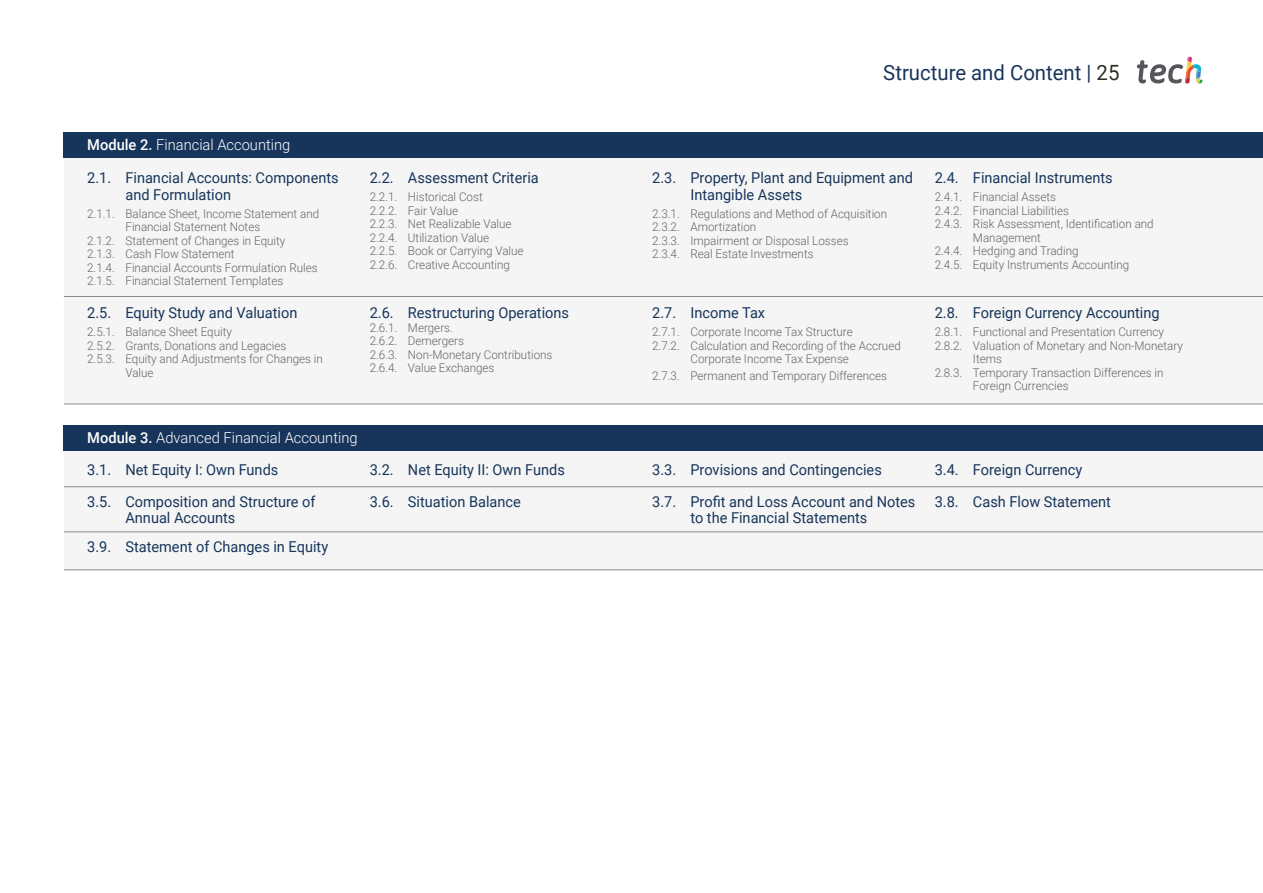
<style>
.page{position:relative;width:1263px;height:893px;background:#fff}
.page>*{position:absolute;margin:0;border:0;box-sizing:border-box;transform-origin:0 0}
.t1{font:21px "Roboto";color:#1a355c}
.t2{font:15px/16.5px "Roboto";color:#17355b}
.t3{font:300 15px/32.2px "Roboto";color:#fff}
.t4{font:300 12px/13.5px "Roboto";color:#61646a}
.s1{color:#312e20}
.s2{font-weight:500}
.s3{font-weight:400;color:#17355b}
</style>
<div class="page">
<div style="left:64px;top:450px;width:1199px;height:120px;background:#f4f5f4"></div>
<div style="left:64px;top:132px;width:1199px;height:272px;background:#f4f5f4"></div>
<svg style="left:1137px;top:57px;width:65px;height:27px"></svg>
<div style="left:64px;top:132px;width:1199px;height:26px;background:#17355b"></div>
<hr style="left:64px;top:404px;width:1199px;height:1px;background:#878a8e">
<hr style="left:64px;top:296px;width:1199px;height:1px;background:#878a8e">
<div style="left:64px;top:425px;width:1199px;height:26px;background:#17355b"></div>
<hr style="left:64px;top:486px;width:1199px;height:1px;background:#878a8e">
<hr style="left:64px;top:532px;width:1199px;height:1px;background:#878a8e">
<hr style="left:64px;top:570px;width:1199px;height:1px;background:#878a8e">
<h1 class="t1" style="left:883px;top:57px;width:238px">Structure and Content | <span class="s1">25</span></h1>
<p class="t3" style="left:87px;top:128px;width:205px"><span class="s2">Module 2.</span> Financial Accounting</p>
<p class="t2" style="left:125px;top:169px;width:215px;text-indent:-38px">2.1. Financial Accounts: Components and Formulation</p>
<p class="t4" style="left:87px;top:206px;width:233px">2.1.1. Balance Sheet, Income Statement and</p>
<p class="t4" style="left:125px;top:220px;width:136px">Financial Statement Notes</p>
<p class="t4" style="left:87px;top:233px;width:200px">2.1.2. Statement of Changes in Equity</p>
<p class="t4" style="left:87px;top:247px;width:149px">2.1.3. Cash Flow Statement</p>
<p class="t4" style="left:87px;top:260px;width:232px">2.1.4. Financial Accounts Formulation Rules</p>
<p class="t4" style="left:87px;top:274px;width:198px">2.1.5. Financial Statement Templates</p>
<p class="t2" style="left:87px;top:304px;width:212px">2.5. Equity Study and Valuation</p>
<p class="t4" style="left:87px;top:325px;width:146px">2.5.1. Balance Sheet Equity</p>
<p class="t4" style="left:87px;top:338px;width:201px">2.5.2. Grants, Donations and Legacies</p>
<p class="t4" style="left:87px;top:352px;width:237px">2.5.3. Equity and Adjustments for Changes in</p>
<p class="t4" style="left:125px;top:365px;width:30px">Value</p>
<p class="t2" style="left:370px;top:169px;width:171px">2.2. Assessment Criteria</p>
<p class="t4" style="left:370px;top:190px;width:155px">2.2.1. Historical Cost<br>2.2.2. Fair Value<br>2.2.3. Net Realizable Value<br>2.2.4. Utilization Value<br>2.2.5. Book or Carrying Value<br>2.2.6. Creative Accounting</p>
<p class="t2" style="left:370px;top:304px;width:201px">2.6. Restructuring Operations</p>
<p class="t4" style="left:370px;top:320px;width:184px">2.6.1. Mergers.<br>2.6.2. Demergers<br>2.6.3. Non-Monetary Contributions<br>2.6.4. Value Exchanges</p>
<p class="t2" style="left:690px;top:169px;width:224px;text-indent:-38px">2.3. Property, Plant and Equipment and<br>Intangible Assets</p>
<p class="t4" style="left:652px;top:206px;width:237px">2.3.1. Regulations and Method of Acquisition 2.3.2. Amortization<br>2.3.3. Impairment or Disposal Losses<br>2.3.4. Real Estate Investments</p>
<p class="t2" style="left:652px;top:304px;width:114px">2.7. Income Tax</p>
<p class="t4" style="left:652px;top:325px;width:202px">2.7.1. Corporate Income Tax Structure</p>
<p class="t4" style="left:652px;top:338px;width:250px">2.7.2. Calculation and Recording of the Accrued</p>
<p class="t4" style="left:690px;top:352px;width:160px">Corporate Income Tax Expense</p>
<p class="t4" style="left:652px;top:368px;width:236px">2.7.3. Permanent and Temporary Differences</p>
<p class="t2" style="left:935px;top:169px;width:179px">2.4. Financial Instruments</p>
<p class="t4" style="left:935px;top:190px;width:123px">2.4.1. Financial Assets</p>
<p class="t4" style="left:935px;top:203px;width:136px">2.4.2. Financial Liabilities</p>
<p class="t4" style="left:935px;top:217px;width:221px">2.4.3. Risk Assessment, Identification and</p>
<p class="t4" style="left:973px;top:230px;width:69px">Management</p>
<p class="t4" style="left:935px;top:244px;width:145px">2.4.4. Hedging and Trading</p>
<p class="t4" style="left:935px;top:257px;width:196px">2.4.5. Equity Instruments Accounting</p>
<p class="t2" style="left:935px;top:304px;width:226px">2.8. Foreign Currency Accounting</p>
<p class="t4" style="left:935px;top:325px;width:231px">2.8.1. Functional and Presentation Currency</p>
<p class="t4" style="left:935px;top:338px;width:250px">2.8.2. Valuation of Monetary and Non-Monetary</p>
<p class="t4" style="left:973px;top:352px;width:31px">Items</p>
<p class="t4" style="left:935px;top:365px;width:230px">2.8.3. Temporary Transaction Differences in</p>
<p class="t4" style="left:973px;top:379px;width:97px">Foreign Currencies</p>
<p class="t3" style="left:87px;top:421px;width:272px"><span class="s2">Module 3.</span> Advanced Financial Accounting<br><span class="s3">3.1. Net Equity I: Own Funds</span></p>
<p class="t2" style="left:370px;top:461px;width:197px">3.2. Net Equity II: Own Funds</p>
<p class="t2" style="left:652px;top:461px;width:231px">3.3. Provisions and Contingencies</p>
<p class="t2" style="left:935px;top:461px;width:149px">3.4. Foreign Currency</p>
<p class="t2" style="left:125px;top:492px;width:192px;text-indent:-38px">3.5. Composition and Structure of<br>Annual Accounts</p>
<p class="t2" style="left:370px;top:492px;width:153px">3.6. Situation Balance</p>
<p class="t2" style="left:690px;top:492px;width:226px;text-indent:-38px">3.7. Profit and Loss Account and Notes to the Financial Statements</p>
<p class="t2" style="left:935px;top:492px;width:178px">3.8. Cash Flow Statement</p>
<p class="t2" style="left:87px;top:538px;width:243px">3.9. Statement of Changes in Equity</p>
</div>
